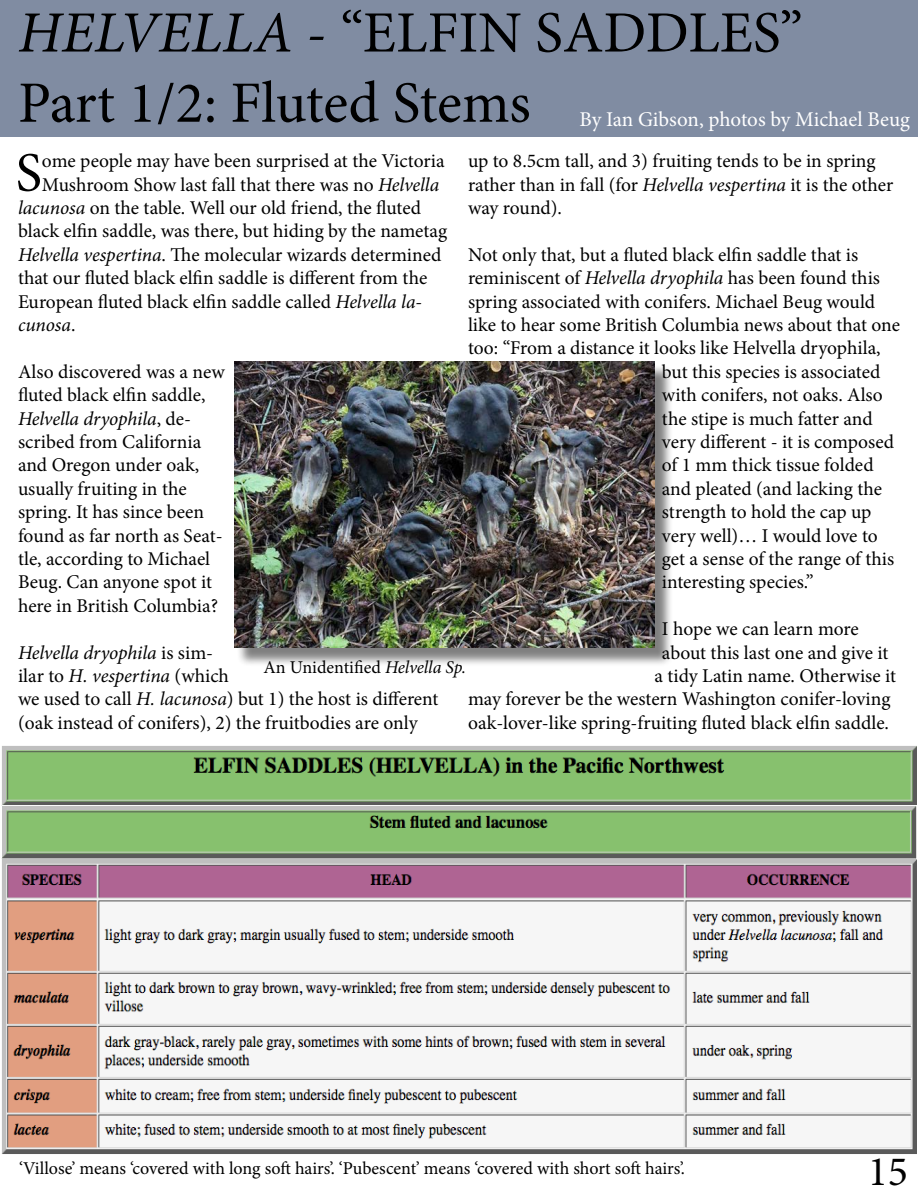
<style>
.page{position:relative;width:918px;height:1188px;background:#fff}
.page>*{position:absolute;margin:0;border:0;box-sizing:border-box;transform-origin:0 0}
.t1{font:58.5px/70.2px "Minion Pro";color:#000}
.t2{font:55.5px "Minion Pro";color:#000}
.t3{font:42px "Minion Pro";color:#000}
.t4{font:21px "Minion Pro";letter-spacing:-.005em;color:#fff}
.t5{font:19.5px/23.4px "Minion Pro";color:#000}
.t6{font:italic 19.5px "Minion Pro";letter-spacing:-.005em;color:#000}
.t7{font:18px "Minion Pro";color:#000}
.s1{font-style:italic}
.s2{font-style:normal}
</style>
<div class="page">
<div style="left:0;top:0;width:918px;height:137px;background:#808ca2"></div>
<img style="left:1px;top:745px;width:916px;height:409px">
<div style="left:236px;top:364px;width:437px;height:303px;background:#000;opacity:.5"></div>
<img style="left:234px;top:362px;width:420px;height:286px">
<h1 class="t1" style="left:18px;top:-2px;width:786px"><span class="s1">HELVELLA</span> - “ELFIN SADDLES”<br>Part 1/2: Fluted Stems</h1>
<p class="t4" style="left:580px;top:105px;width:332px">By Ian Gibson, photos by Michael Beug</p>
<h2 class="t2" style="left:16px;top:136px;width:28px">S</h2>
<p class="t5" style="left:42px;top:149px;width:404px">ome people may have been surprised at the Victoria</p>
<p class="t5" style="left:468px;top:149px;width:427px">up to 8.5cm tall, and 3) fruiting tends to be in spring rather than in fall (for <span class="s1">Helvella vespertina</span> it is the other way round).</p>
<p class="t5" style="left:468px;top:243px;width:392px">Not only that, but a fluted black elfin saddle that is</p>
<p class="t5" style="left:468px;top:266px;width:414px">reminiscent of <span class="s1">Helvella dryophila</span> has been found this</p>
<p class="t5" style="left:468px;top:290px;width:409px">spring associated with conifers. Michael Beug would</p>
<p class="t5" style="left:468px;top:313px;width:433px">like to hear some British Columbia news about that one</p>
<p class="t5" style="left:468px;top:337px;width:414px">too: “From a distance it looks like Helvella dryophila,</p>
<p class="t5" style="left:662px;top:360px;width:220px">but this species is associated</p>
<p class="t5" style="left:662px;top:383px;width:222px">with conifers, not oaks. Also</p>
<p class="t5" style="left:662px;top:407px;width:212px">the stipe is much fatter and</p>
<p class="t5" style="left:662px;top:430px;width:234px">very different - it is composed</p>
<p class="t5" style="left:662px;top:454px;width:213px">of 1 mm thick tissue folded</p>
<p class="t5" style="left:662px;top:477px;width:222px">and pleated (and lacking the</p>
<p class="t5" style="left:662px;top:500px;width:211px">strength to hold the cap up</p>
<p class="t5" style="left:662px;top:524px;width:217px">very well)… I would love to</p>
<p class="t5" style="left:662px;top:547px;width:234px">get a sense of the range of this</p>
<p class="t5" style="left:662px;top:571px;width:153px">interesting species.”</p>
<p class="t5" style="left:662px;top:617px;width:198px">I hope we can learn more</p>
<p class="t5" style="left:662px;top:641px;width:228px">about this last one and give it</p>
<p class="t5" style="left:654px;top:664px;width:243px">a tidy Latin name. Otherwise it</p>
<p class="t5" style="left:468px;top:688px;width:424px">may forever be the western Washington conifer-loving</p>
<p class="t5" style="left:468px;top:711px;width:422px">oak-lover-like spring-fruiting fluted black elfin saddle.</p>
<p class="t5" style="left:42px;top:173px;width:399px">Mushroom Show last fall that there was no <span class="s1">Helvella</span></p>
<p class="t5" style="left:18px;top:196px;width:405px"><span class="s1">lacunosa</span> on the table. Well our old friend, the fluted</p>
<p class="t5" style="left:18px;top:220px;width:431px">black elfin saddle, was there, but hiding by the nametag</p>
<p class="t5" style="left:18px;top:243px;width:425px"><span class="s1">Helvella vespertina</span>. The molecular wizards determined</p>
<p class="t5" style="left:18px;top:266px;width:411px">that our fluted black elfin saddle is different from the</p>
<p class="t5" style="left:18px;top:290px;width:406px">European fluted black elfin saddle called <span class="s1">Helvella la-</span></p>
<p class="t6" style="left:18px;top:311px;width:59px">cunosa<span class="s2">.</span></p>
<p class="t5" style="left:18px;top:360px;width:208px">Also discovered was a new fluted black elfin saddle,<br><span class="s1">Helvella dryophila</span>, de&shy;scribed from California and Oregon under oak, usually fruiting in the spring. It has since been found as far north as Seat&shy;tle, according to Michael<br>Beug. Can anyone spot it here in British Columbia?</p>
<p class="t5" style="left:18px;top:641px;width:422px"><span class="s1">Helvella dryophila</span> is sim-<br>ilar to <span class="s1">H. vespertina</span> (which<br>we used to call <span class="s1">H. lacunosa</span>) but 1) the host is different (oak instead of conifers), 2) the fruitbodies are only</p>
<p class="t7" style="left:264px;top:656px;width:204px">An Unidentified <span class="s1">Helvella Sp.</span></p>
<p class="t7" style="left:19px;top:1156px;width:667px">‘Villose’ means ‘covered with long soft hairs’. ‘Pubescent’ means ‘covered with short soft hairs’.</p>
<h3 class="t3" style="left:868px;top:1143px;width:42px">15</h3>
</div>
